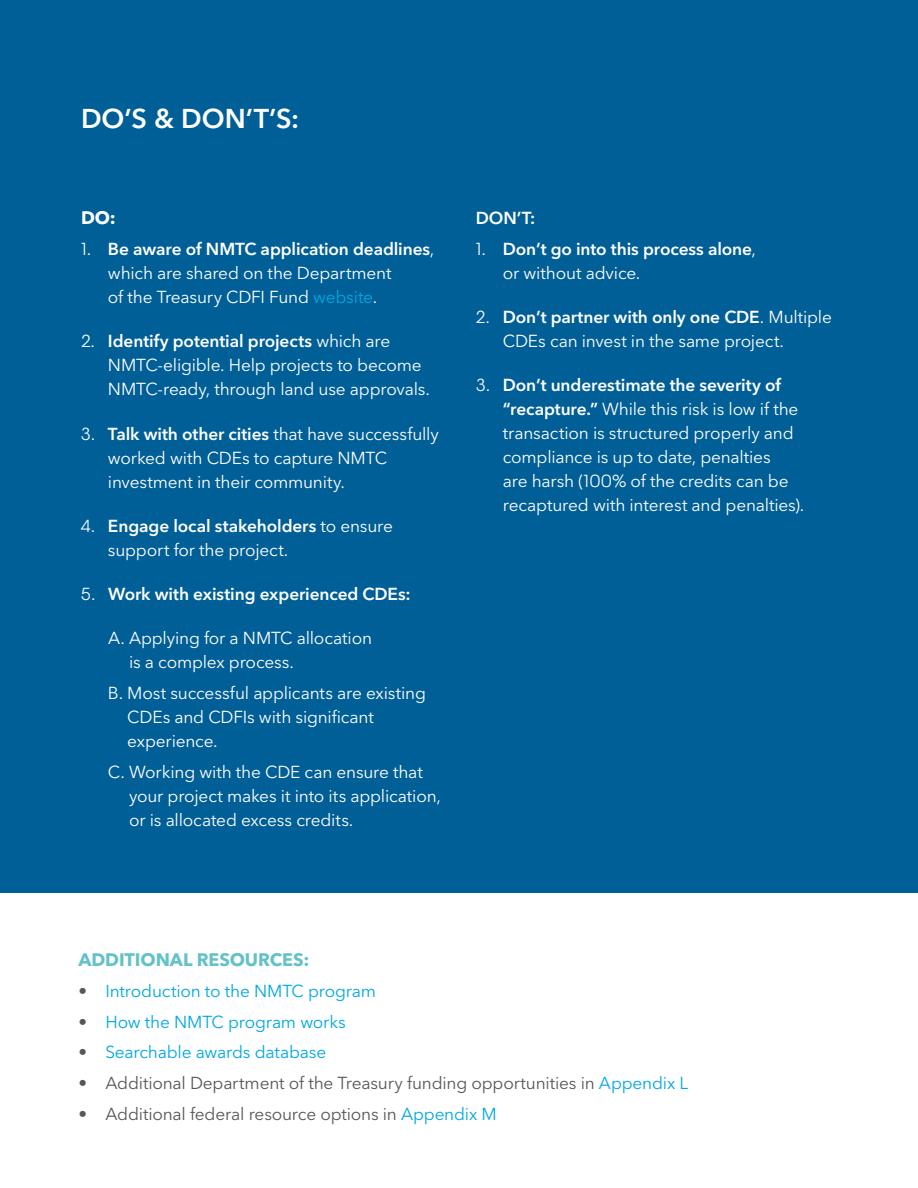
<style>
.page{position:relative;width:918px;height:1188px;background:#fff}
.page>*{position:absolute;margin:0;border:0;box-sizing:border-box;transform-origin:0 0}
.t1{font:600 27px "Avenir Next P For BBG";color:#fff}
.t2{font:700 18px "Avenir Next P For BBG";letter-spacing:-.005em;color:#64c2c7}
.t3{font:700 18px "Avenir Next P For BBG";color:#fff}
.t4{font:17.25px/24px "Avenir Next P For BBG";letter-spacing:-.01em;color:#fff}
.t5{font:17.25px "Avenir Next P For BBG";letter-spacing:-.01em;color:#575756}
.t6{font:600 17.25px/24px "Avenir Next P For BBG";letter-spacing:-.005em;color:#fff}
.t7{font:17.25px "Avenir Next P For BBG";letter-spacing:-.01em;color:#00a8e1}
.s1{font-weight:600}
.s2{color:#00a8e1}
.s3{font-weight:400}
.s4{color:#575756}
</style>
<div class="page">
<div style="left:0;top:0;width:918px;height:892px;background:#005f97"></div>
<h1 class="t1" style="left:81px;top:103px;width:220px">DO’S &amp; DON’T’S:</h1>
<p class="t3" style="left:81px;top:207px;width:36px">DO:</p>
<p class="t4" style="left:108px;top:237px;width:328px;text-indent:-27px">1. <span class="s1">Be aware of NMTC application deadlines</span>, which are shared on the Department<br>of the Treasury CDFI Fund <span class="s2">website</span>.</p>
<p class="t4" style="left:108px;top:329px;width:323px;text-indent:-27px">2. <span class="s1">Identify potential projects</span> which are<br>NMTC-eligible. Help projects to become<br>NMTC-ready, through land use approvals.</p>
<p class="t4" style="left:108px;top:422px;width:332px;text-indent:-27px">3. <span class="s1">Talk with other cities</span> that have successfully worked with CDEs to capture NMTC investment in their community.</p>
<p class="t4" style="left:108px;top:514px;width:286px;text-indent:-27px">4. <span class="s1">Engage local stakeholders</span> to ensure support for the project.</p>
<p class="t6" style="left:81px;top:582px;width:331px"><span class="s3">5.</span> Work with existing experienced CDEs:</p>
<p class="t4" style="left:129px;top:626px;width:245px;text-indent:-21px">A. Applying for a NMTC allocation is a complex process.</p>
<p class="t4" style="left:127px;top:681px;width:300px;text-indent:-19px">B. Most successful applicants are existing<br>CDEs and CDFIs with significant experience.</p>
<p class="t4" style="left:129px;top:760px;width:313px;text-indent:-21px">C. Working with the CDE can ensure that your project makes it into its application, or is allocated excess credits.</p>
<p class="t6" style="left:476px;top:206px;width:61px">DON’T:</p>
<p class="t6" style="left:503px;top:237px;width:255px;text-indent:-27px"><span class="s3">1.</span> Don’t go into this process alone<span class="s3">, or without advice.</span></p>
<p class="t4" style="left:503px;top:305px;width:331px;text-indent:-27px">2. <span class="s1">Don’t partner with only one CDE</span>. Multiple<br>CDEs can invest in the same project.</p>
<p class="t4" style="left:503px;top:373px;width:303px;text-indent:-27px">3. <span class="s1">Don’t underestimate the severity of “recapture.”</span> While this risk is low if the transaction is structured properly and compliance is up to date, penalties<br>are harsh (100% of the credits can be recaptured with interest and penalties).</p>
<p class="t2" style="left:78px;top:949px;width:232px">ADDITIONAL RESOURCES:</p>
<p class="t7" style="left:78px;top:981px;width:299px"><span class="s4">•</span> Introduction to the NMTC program</p>
<p class="t7" style="left:78px;top:1011px;width:269px"><span class="s4">•</span> How the NMTC program works</p>
<p class="t7" style="left:78px;top:1042px;width:249px"><span class="s4">•</span> Searchable awards database</p>
<p class="t5" style="left:78px;top:1073px;width:611px">• Additional Department of the Treasury funding opportunities in <span class="s2">Appendix L</span></p>
<p class="t5" style="left:78px;top:1104px;width:420px">• Additional federal resource options in <span class="s2">Appendix M</span></p>
</div>
